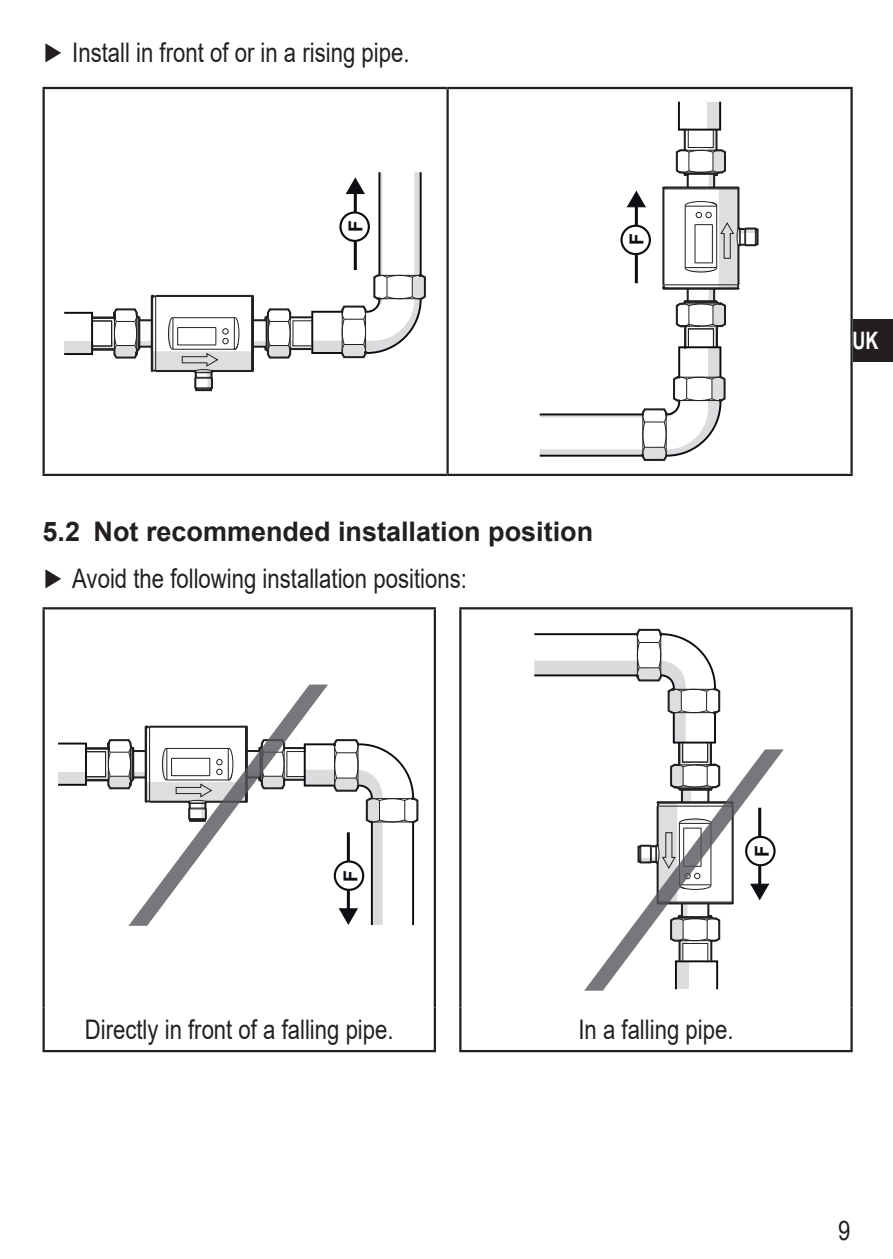
<style>
.page{position:relative;width:893px;height:1259px;background:#fff}
.page>*{position:absolute;margin:0;border:0;box-sizing:border-box;transform-origin:0 0}
.t1{font:27px "Arial";color:#231f20;scale:.82 1}
.t2{font:700 27px "Arial";color:#231f20}
.t3{font:700 24px "Arial";color:#fff;scale:.75 1}
.t4{font:700 19.2px "Arial";color:#0f0c12}
</style>
<div class="page">
<div style="left:853px;top:319px;width:40px;height:42px;background:#231f20"></div>
<hr style="left:43px;top:87px;width:405px;height:2px;background:#231f20">
<hr style="left:43px;top:89px;width:2px;height:385px;background:#231f20">
<hr style="left:448px;top:87px;width:405px;height:2px;background:#231f20">
<hr style="left:446px;top:89px;width:3px;height:385px;background:#231f20">
<hr style="left:850px;top:89px;width:3px;height:385px;background:#231f20">
<hr style="left:43px;top:474px;width:405px;height:2px;background:#231f20">
<hr style="left:448px;top:474px;width:405px;height:2px;background:#231f20">
<div style="left:64px;top:342px;width:28px;height:12px;background:#ddddde"></div>
<div style="left:63px;top:312px;width:30px;height:43px;border:2px solid #0d0b11"></div>
<div style="left:92px;top:320px;width:20px;height:26px;border:1px solid #231f20"></div>
<hr style="left:92px;top:317px;width:22px;height:2px;background:#231f20">
<hr style="left:92px;top:348px;width:22px;height:2px;background:#231f20">
<svg style="left:93px;top:172px;width:333px;height:220px"></svg>
<div style="left:708px;top:102px;width:12px;height:28px;background:#ddddde"></div>
<div style="left:678px;top:101px;width:43px;height:30px;border:2px solid #0d0b11"></div>
<svg style="left:539px;top:129px;width:220px;height:332px"></svg>
<hr style="left:43px;top:607px;width:393px;height:2px;background:#231f20">
<hr style="left:43px;top:609px;width:2px;height:398px;background:#231f20">
<hr style="left:434px;top:609px;width:2px;height:398px;background:#231f20">
<hr style="left:459px;top:607px;width:394px;height:2px;background:#231f20">
<hr style="left:459px;top:609px;width:2px;height:398px;background:#231f20">
<hr style="left:850px;top:609px;width:3px;height:398px;background:#231f20">
<hr style="left:43px;top:1007px;width:2px;height:43px;background:#231f20">
<hr style="left:434px;top:1007px;width:2px;height:43px;background:#231f20">
<hr style="left:459px;top:1007px;width:2px;height:43px;background:#231f20">
<hr style="left:850px;top:1007px;width:3px;height:43px;background:#231f20">
<hr style="left:43px;top:1050px;width:393px;height:2px;background:#231f20">
<hr style="left:459px;top:1050px;width:394px;height:2px;background:#231f20">
<div style="left:58px;top:772px;width:28px;height:13px;background:#ddddde"></div>
<div style="left:57px;top:742px;width:30px;height:44px;border:2px solid #0d0b11"></div>
<div style="left:86px;top:751px;width:20px;height:26px;border:1px solid #231f20"></div>
<hr style="left:86px;top:747px;width:22px;height:2px;background:#231f20">
<hr style="left:86px;top:779px;width:22px;height:2px;background:#231f20">
<svg style="left:87px;top:739px;width:332px;height:187px"></svg>
<svg style="left:128px;top:684px;width:200px;height:242px"></svg>
<svg style="left:534px;top:628px;width:187px;height:121px"></svg>
<svg style="left:584px;top:749px;width:200px;height:241px"></svg>
<p class="t1" style="left:43px;top:34px;width:444px">► Install in front of or in a rising pipe.</p>
<p class="t4" style="left:343px;top:232px;width:13px;rotate:-90deg">F</p>
<p class="t4" style="left:624px;top:245px;width:13px;rotate:-90deg">F</p>
<p class="t2" style="left:43px;top:512px;width:552px">5.2 Not recommended installation position</p>
<p class="t1" style="left:43px;top:559px;width:519px">► Avoid the following installation positions:</p>
<p class="t3" style="left:853px;top:324px;width:36px">UK</p>
<p class="t4" style="left:338px;top:882px;width:13px;rotate:-90deg">F</p>
<p class="t4" style="left:749px;top:857px;width:13px;rotate:-90deg">F</p>
<p class="t1" style="left:85px;top:1011px;width:373px">Directly in front of a falling pipe.</p>
<p class="t1" style="left:578px;top:1011px;width:186px">In a falling pipe.</p>
<p class="t1" style="left:838px;top:1212px;width:17px">9</p>
</div>
